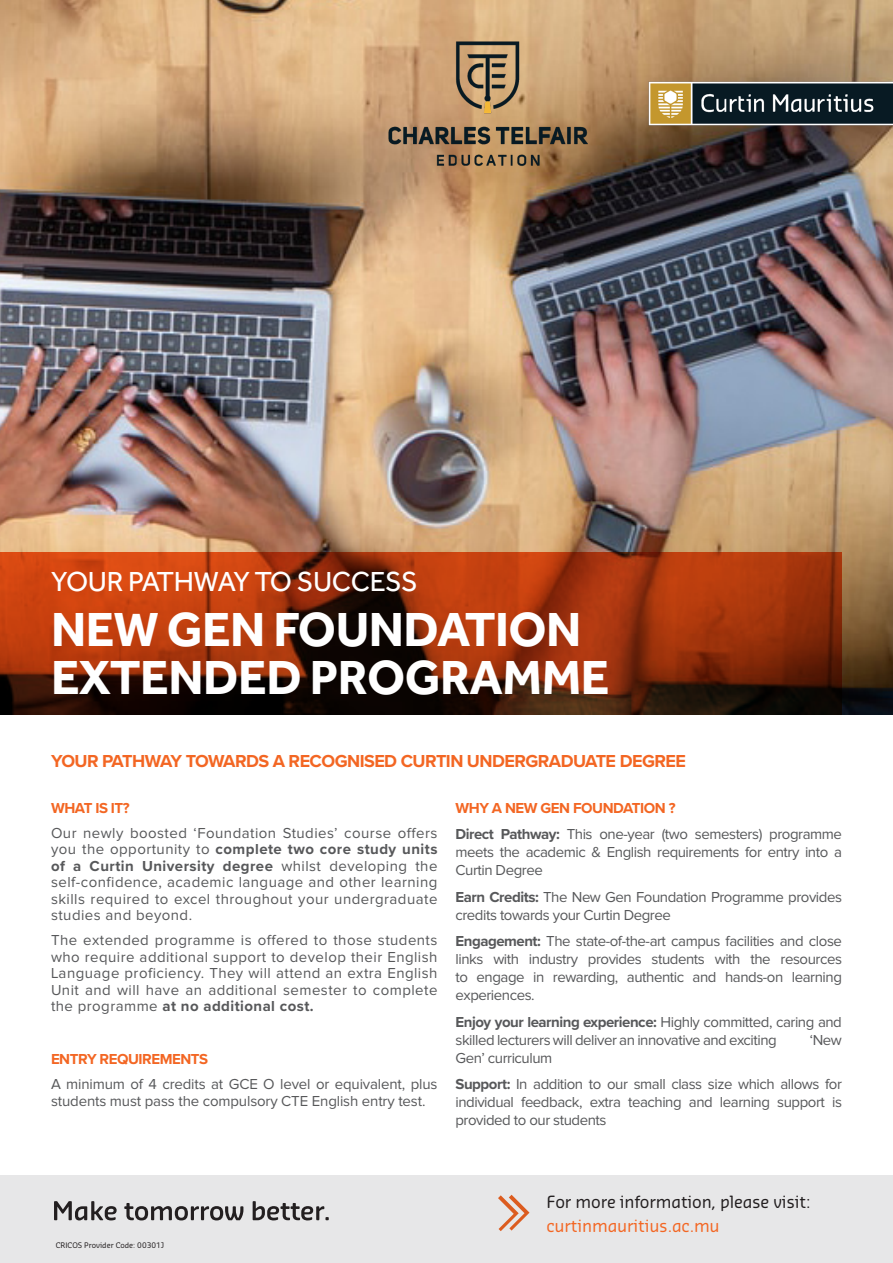
<style>
.page{position:relative;width:893px;height:1263px;background:#fff}
.page>*{position:absolute;margin:0;border:0;box-sizing:border-box;transform-origin:0 0}
.Header_1{font:700 49.5px/48px "Effra";letter-spacing:-.01em;color:#fff}
.Header_1-2{font:28.5px "Effra";letter-spacing:-.015em;color:#fff}
.Paragraph{font:700 18px "Proxima Nova";letter-spacing:-.03em;color:#f36623}
.Faculty_Degree{font:16.5px "Sansa Soft Pro";letter-spacing:-.01em;color:#231f20}
.Faculty_Degree-2{font:16.5px "Sansa Soft Pro";letter-spacing:-.01em;color:#f36623}
.Paragraph-2{font:15px/16.5px "Proxima Nova";letter-spacing:-.03em;color:#57585a;text-align:justify}
.Paragraph-3{font:15px/16.5px "Proxima Nova";letter-spacing:-.01em;color:#57585a}
.Paragraph-4{font:700 15px "Proxima Nova";letter-spacing:-.03em;color:#f36623}
.t1{font:7.5px "Sansa Soft Pro";color:#231f20}
.s1{font-weight:700}
</style>
<div class="page">
<div style="left:0;top:1176px;width:893px;height:87px;background:#e7e7e8"></div>
<svg style="left:54px;top:1201px;width:63px;height:19px"></svg>
<svg style="left:124px;top:1203px;width:119px;height:17px"></svg>
<svg style="left:253px;top:1201px;width:76px;height:19px"></svg>
<svg style="left:498px;top:1195px;width:31px;height:36px"></svg>
<img style="left:0;top:0;width:893px;height:714px">
<svg style="left:0;top:552px;width:842px;height:162px;background:#802a0a"></svg>
<img style="left:355px;top:9px;width:538px;height:188px">
<p class="Header_1-2" style="left:51px;top:565px;width:368px">YOUR PATHWAY TO SUCCESS</p>
<p class="Header_1" style="left:51px;top:604px;width:560px">NEW GEN FOUNDATION<br>EXTENDED PROGRAMME</p>
<p class="Paragraph" style="left:51px;top:747px;width:636px">YOUR PATHWAY TOWARDS A RECOGNISED CURTIN UNDERGRADUATE DEGREE</p>
<p class="Paragraph-4" style="left:51px;top:796px;width:80px">WHAT IS IT?</p>
<p class="Paragraph-2" style="left:51px;top:825px;width:388px">Our newly boosted ‘Foundation Studies’ course offers you the opportunity to <span class="s1">complete two core study units of a Curtin University degree</span> whilst developing the self-confidence, academic language and other learning skills required to excel throughout your undergraduate studies and beyond.</p>
<p class="Paragraph-2" style="left:51px;top:932px;width:388px">The extended programme is offered to those students who require additional support to develop their English Language proficiency. They will attend an extra English Unit and will have an additional semester to complete the programme <span class="s1">at no additional cost.</span></p>
<p class="Paragraph-4" style="left:51px;top:1048px;width:159px">ENTRY REQUIREMENTS</p>
<p class="Paragraph-3" style="left:51px;top:1076px;width:388px">A minimum of 4 credits at GCE O level or equivalent, plus students must pass the compulsory CTE English entry test.</p>
<p class="Paragraph-4" style="left:455px;top:796px;width:222px">WHY A NEW GEN FOUNDATION ?</p>
<p class="Paragraph-2" style="left:455px;top:826px;width:388px;line-height:18px"><span class="s1">Direct Pathway:</span> This one-year (two semesters) programme meets the academic &amp; English requirements for entry into a Curtin Degree</p>
<p class="Paragraph-2" style="left:455px;top:888px;width:388px;line-height:18px"><span class="s1">Earn Credits:</span> The New Gen Foundation Programme provides credits towards your Curtin Degree</p>
<p class="Paragraph-2" style="left:455px;top:933px;width:388px;line-height:18px"><span class="s1">Engagement:</span> The state-of-the-art campus facilities and close links with industry provides students with the resources to engage in rewarding, authentic and hands-on learning experiences.</p>
<p class="Paragraph-2" style="left:455px;top:1013px;width:388px;line-height:18px"><span class="s1">Enjoy your learning experience:</span> Highly committed, caring and skilled lecturers will deliver an innovative and exciting</p>
<p class="Paragraph-2" style="left:810px;top:1032px;width:34px">‘New</p>
<p class="Paragraph-2" style="left:455px;top:1050px;width:98px">Gen’ curriculum</p>
<p class="Paragraph-2" style="left:455px;top:1076px;width:388px;line-height:18px"><span class="s1">Support:</span> In addition to our small class size which allows for individual feedback, extra teaching and learning support is provided to our students</p>
<p class="t1" style="left:56px;top:1240px;width:110px">CRICOS Provider Code: 00301J</p>
<p class="Faculty_Degree" style="left:546px;top:1190px;width:265px">For more information, please visit:</p>
<p class="Faculty_Degree-2" style="left:546px;top:1215px;width:175px">curtinmauritius.ac.mu</p>
</div>
